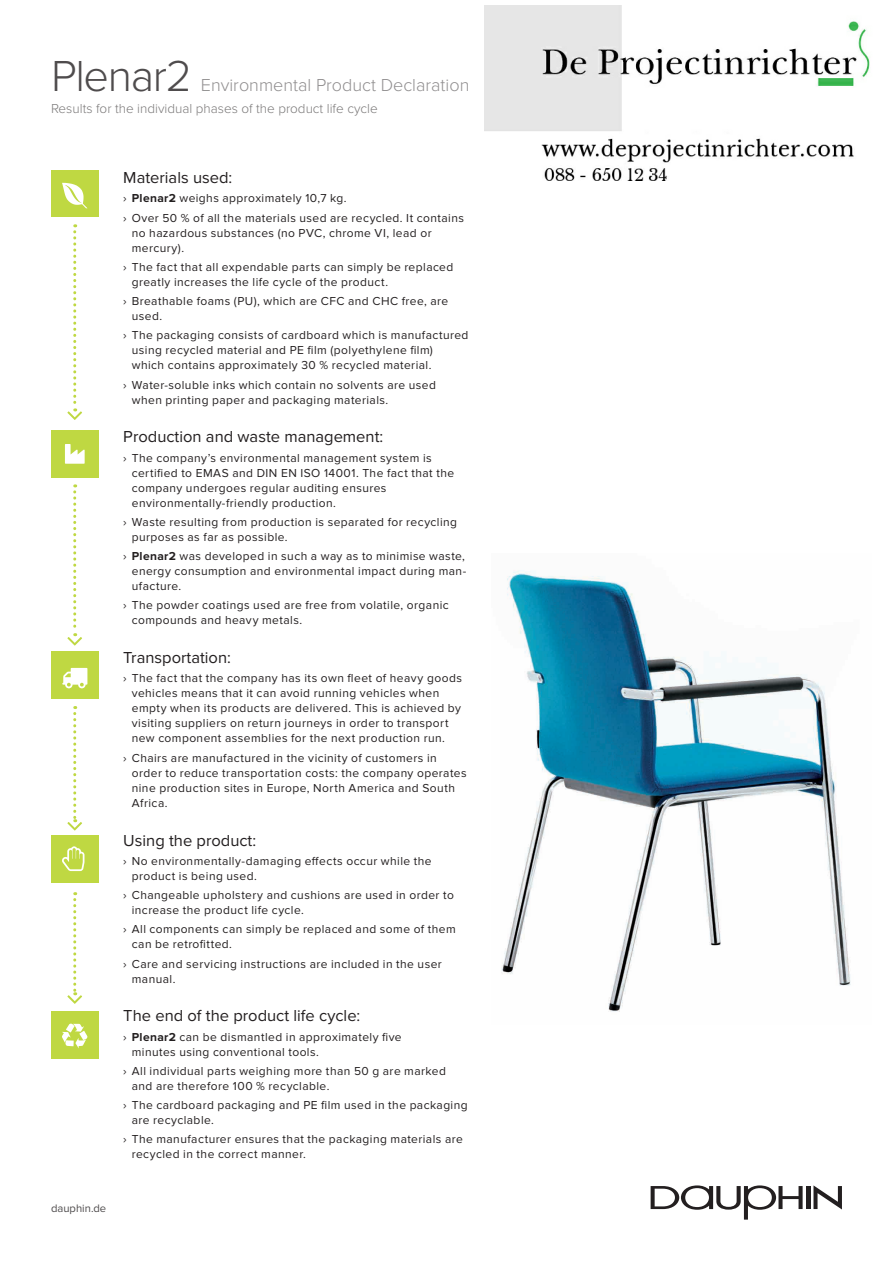
<style>
.page{position:relative;width:893px;height:1263px;background:#fff}
.page>*{position:absolute;margin:0;border:0;box-sizing:border-box;transform-origin:0 0}
.t1{font:300 45px "Proxima Nova";letter-spacing:-.03em;color:#4f4c4d}
.t2{font:300 18px "Proxima Nova";color:#918f90}
.t3{font:16.5px "Proxima Nova";color:#231f20}
.t4{font:300 13.5px "Proxima Nova";color:#7b7979}
.t5{font:12px/15px "Proxima Nova";letter-spacing:.035em;color:#231f20}
.t6{font:11.25px "Proxima Nova";color:#4f4c4d}
.s1{font-weight:700}
</style>
<div class="page">
<svg style="left:813px;top:1185px;width:29px;height:24px"></svg>
<hr style="left:806px;top:1186px;width:4px;height:23px;background:#231f20">
<svg style="left:651px;top:1185px;width:152px;height:34px"></svg>
<img style="left:501px;top:570px;width:350px;height:442px">
<div style="left:51px;top:652px;width:47px;height:47px;background:#bfd842"></div>
<svg style="left:62px;top:668px;width:25px;height:20px"></svg>
<div style="left:51px;top:170px;width:47px;height:46px;background:#bfd842"></div>
<div style="left:51px;top:835px;width:47px;height:47px;background:#bfd842"></div>
<div style="left:51px;top:1011px;width:47px;height:47px;background:#bfd842"></div>
<svg style="left:62px;top:846px;width:22px;height:25px"></svg>
<div style="left:51px;top:430px;width:47px;height:47px;background:#bfd842"></div>
<svg style="left:65px;top:444px;width:20px;height:20px"></svg>
<svg style="left:62px;top:1023px;width:25px;height:25px"></svg>
<svg style="left:62px;top:183px;width:25px;height:25px"></svg>
<svg style="left:67px;top:224px;width:15px;height:196px"></svg>
<svg style="left:67px;top:706px;width:15px;height:124px"></svg>
<svg style="left:67px;top:892px;width:15px;height:112px"></svg>
<svg style="left:67px;top:484px;width:15px;height:161px"></svg>
<img style="left:485px;top:6px;width:385px;height:175px">
<h1 class="t1" style="left:51px;top:50px;width:142px">Plenar2</h1>
<h2 class="t2" style="left:201px;top:74px;width:270px">Environmental Product Declaration</h2>
<p class="t4" style="left:51px;top:101px;width:328px">Results for the individual phases of the product life cycle</p>
<p class="t6" style="left:51px;top:1202px;width:57px">dauphin.de</p>
<h3 class="t3" style="left:123px;top:168px;width:111px">Materials used:</h3>
<p class="t5" style="left:123px;top:189px;width:342px;line-height:19.2px">› <span class="s1">Plenar2</span> weighs approximately 10,7 kg.<br>› Over 50 % of all the materials used are recycled. It contains</p>
<p class="t5" style="left:132px;top:225px;width:301px">no hazardous substances (no PVC, chrome VI, lead or mercury).</p>
<p class="t5" style="left:132px;top:260px;width:323px;text-indent:-9px">› The fact that all expendable parts can simply be replaced greatly increases the life cycle of the product.</p>
<p class="t5" style="left:132px;top:294px;width:318px;text-indent:-9px">› Breathable foams (PU), which are CFC and CHC free, are used.</p>
<p class="t5" style="left:132px;top:328px;width:338px;text-indent:-9px">› The packaging consists of cardboard which is manufactured using recycled material and PE film (polyethylene film)<br>which contains approximately 30 % recycled material.</p>
<p class="t5" style="left:132px;top:377px;width:306px;text-indent:-9px">› Water-soluble inks which contain no solvents are used when printing paper and packaging materials.</p>
<h3 class="t3" style="left:123px;top:427px;width:262px">Production and waste management:</h3>
<p class="t5" style="left:132px;top:450px;width:324px;text-indent:-9px">› The company’s environmental management system is certified to EMAS and DIN EN ISO 14001. The fact that the company undergoes regular auditing ensures environmentally-friendly production.</p>
<p class="t5" style="left:132px;top:515px;width:327px;text-indent:-9px">› Waste resulting from production is separated for recycling purposes as far as possible.</p>
<p class="t5" style="left:132px;top:549px;width:336px;text-indent:-9px">› <span class="s1">Plenar2</span> was developed in such a way as to minimise waste, energy consumption and environmental impact during man&shy;ufacture.</p>
<p class="t5" style="left:132px;top:598px;width:318px;text-indent:-9px">› The powder coatings used are free from volatile, organic compounds and heavy metals.</p>
<h3 class="t3" style="left:123px;top:648px;width:109px">Transportation:</h3>
<p class="t5" style="left:132px;top:671px;width:332px;text-indent:-9px">› The fact that the company has its own fleet of heavy goods vehicles means that it can avoid running vehicles when empty when its products are delivered. This is achieved by visiting suppliers on return journeys in order to transport new component assemblies for the next production run.</p>
<p class="t5" style="left:132px;top:750px;width:336px;text-indent:-9px">› Chairs are manufactured in the vicinity of customers in order to reduce transportation costs: the company operates nine production sites in Europe, North America and South Africa.</p>
<h3 class="t3" style="left:123px;top:830px;width:134px">Using the product:</h3>
<p class="t5" style="left:132px;top:853px;width:301px;text-indent:-9px">› No environmentally-damaging effects occur while the product is being used.</p>
<p class="t5" style="left:132px;top:888px;width:324px;text-indent:-9px">› Changeable upholstery and cushions are used in order to increase the product life cycle.</p>
<p class="t5" style="left:132px;top:922px;width:325px;text-indent:-9px">› All components can simply be replaced and some of them can be retrofitted.</p>
<p class="t5" style="left:132px;top:956px;width:311px;text-indent:-9px">› Care and servicing instructions are included in the user manual.</p>
<h3 class="t3" style="left:123px;top:1006px;width:239px">The end of the product life cycle:</h3>
<p class="t5" style="left:132px;top:1029px;width:271px;text-indent:-9px">› <span class="s1">Plenar2</span> can be dismantled in approximately five minutes using conventional tools.</p>
<p class="t5" style="left:132px;top:1063px;width:316px;text-indent:-9px">› All individual parts weighing more than 50 g are marked and are therefore 100 % recyclable.</p>
<p class="t5" style="left:132px;top:1098px;width:337px;text-indent:-9px">› The cardboard packaging and PE film used in the packaging are recyclable.</p>
<p class="t5" style="left:132px;top:1132px;width:332px;text-indent:-9px">› The manufacturer ensures that the packaging materials are recycled in the correct manner.</p>
</div>
